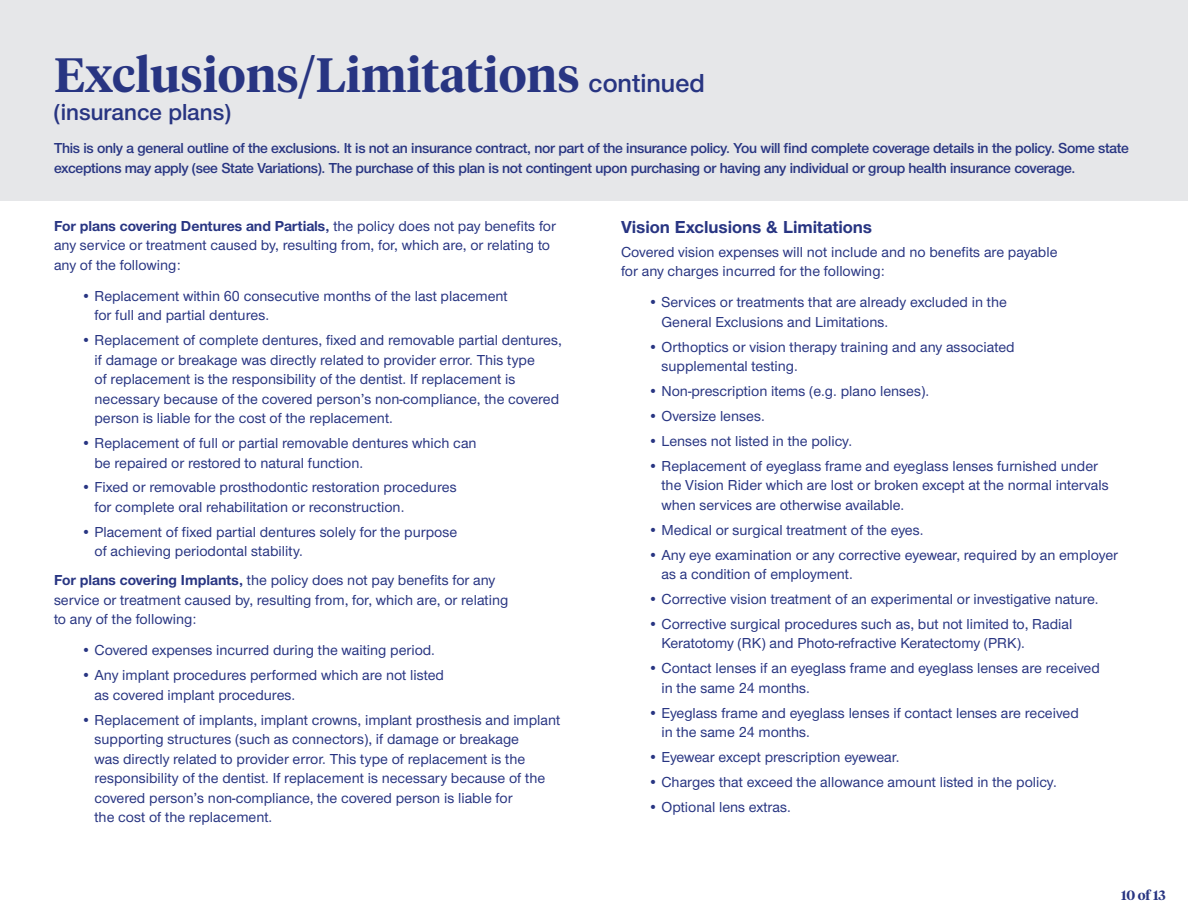
<style>
.page{position:relative;width:1188px;height:918px;background:#fff}
.page>*{position:absolute;margin:0;border:0;box-sizing:border-box;transform-origin:0 0}
.t1{font:600 48px "UHC Serif Headline";color:#283582}
.t2{font:600 24px "UHC Sans";color:#283582}
.t3{font:700 18px "UHC Sans";letter-spacing:-.005em;color:#283582}
.t4{font:500 15px/19.5px "UHC Sans";color:#283582}
.t5{font:600 15px/19.5px "UHC Sans";letter-spacing:-.02em;color:#283582}
.t6{font:600 13.5px "UHC Serif Headline";color:#283582}
.s1{font-family:"UHC Sans";font-size:27px}
.s2{font-weight:700}
</style>
<div class="page">
<div style="left:0;top:0;width:1188px;height:201px;background:#e6e7e9"></div>
<h1 class="t1" style="left:54px;top:42px;width:652px">Exclusions/Limitations <span class="s1">continued</span></h1>
<h2 class="t2" style="left:54px;top:97px;width:178px">(insurance plans)</h2>
<p class="t5" style="left:54px;top:138px;width:1076px">This is only a general outline of the exclusions. It is not an insurance contract, nor part of the insurance policy. You will find complete coverage details in the policy. Some state exceptions may apply (see State Variations). The purchase of this plan is not contingent upon purchasing or having any individual or group health insurance coverage.</p>
<p class="t4" style="left:54px;top:215px;width:503px"><span class="s2">For plans covering Dentures and Partials,</span> the policy does not pay benefits for any service or treatment caused by, resulting from, for, which are, or relating to any of the following:</p>
<p class="t4" style="left:94px;top:285px;width:415px;text-indent:-14px">• Replacement within 60 consecutive months of the last placement for full and partial dentures.</p>
<p class="t4" style="left:94px;top:330px;width:469px;text-indent:-14px">• Replacement of complete dentures, fixed and removable partial dentures, if damage or breakage was directly related to provider error. This type<br>of replacement is the responsibility of the dentist. If replacement is necessary because of the covered person’s non-compliance, the covered person is liable for the cost of the replacement.</p>
<p class="t4" style="left:94px;top:433px;width:384px;text-indent:-14px">• Replacement of full or partial removable dentures which can be repaired or restored to natural function.</p>
<p class="t4" style="left:94px;top:477px;width:364px;text-indent:-14px">• Fixed or removable prosthodontic restoration procedures for complete oral rehabilitation or reconstruction.</p>
<p class="t4" style="left:94px;top:521px;width:364px;text-indent:-14px">• Placement of fixed partial dentures solely for the purpose of achieving periodontal stability.</p>
<p class="t4" style="left:54px;top:570px;width:456px"><span class="s2">For plans covering Implants,</span> the policy does not pay benefits for any service or treatment caused by, resulting from, for, which are, or relating to any of the following:</p>
<p class="t4" style="left:81px;top:640px;width:355px">• Covered expenses incurred during the waiting period.</p>
<p class="t4" style="left:94px;top:665px;width:351px;text-indent:-14px">• Any implant procedures performed which are not listed as covered implant procedures.</p>
<p class="t4" style="left:94px;top:709px;width:467px;text-indent:-14px">• Replacement of implants, implant crowns, implant prosthesis and implant supporting structures (such as connectors), if damage or breakage<br>was directly related to provider error. This type of replacement is the responsibility of the dentist. If replacement is necessary because of the covered person’s non-compliance, the covered person is liable for<br>the cost of the replacement.</p>
<p class="t3" style="left:621px;top:214px;width:253px">Vision Exclusions &amp; Limitations</p>
<p class="t4" style="left:621px;top:241px;width:438px">Covered vision expenses will not include and no benefits are payable for any charges incurred for the following:</p>
<p class="t4" style="left:662px;top:292px;width:347px;text-indent:-14px">• Services or treatments that are already excluded in the<br>General Exclusions and Limitations.</p>
<p class="t4" style="left:662px;top:336px;width:355px;text-indent:-14px">• Orthoptics or vision therapy training and any associated supplemental testing.</p>
<p class="t4" style="left:648px;top:381px;width:283px">• Non-prescription items (e.g. plano lenses).</p>
<p class="t4" style="left:648px;top:406px;width:118px">• Oversize lenses.</p>
<p class="t4" style="left:648px;top:431px;width:206px">• Lenses not listed in the policy.</p>
<p class="t4" style="left:662px;top:455px;width:449px;text-indent:-14px">• Replacement of eyeglass frame and eyeglass lenses furnished under the Vision Rider which are lost or broken except at the normal intervals when services are otherwise available.</p>
<p class="t4" style="left:648px;top:519px;width:277px">• Medical or surgical treatment of the eyes.</p>
<p class="t4" style="left:662px;top:544px;width:458px;text-indent:-14px">• Any eye examination or any corrective eyewear, required by an employer as a condition of employment.</p>
<p class="t4" style="left:648px;top:589px;width:452px">• Corrective vision treatment of an experimental or investigative nature.</p>
<p class="t4" style="left:662px;top:614px;width:412px;text-indent:-14px">• Corrective surgical procedures such as, but not limited to, Radial<br>Keratotomy (RK) and Photo-refractive Keratectomy (PRK).</p>
<p class="t4" style="left:662px;top:658px;width:440px;text-indent:-14px">• Contact lenses if an eyeglass frame and eyeglass lenses are received in the same 24 months.</p>
<p class="t4" style="left:662px;top:702px;width:419px;text-indent:-14px">• Eyeglass frame and eyeglass lenses if contact lenses are received in the same 24 months.</p>
<p class="t4" style="left:648px;top:747px;width:253px">• Eyewear except prescription eyewear.</p>
<p class="t4" style="left:648px;top:772px;width:410px">• Charges that exceed the allowance amount listed in the policy.</p>
<p class="t4" style="left:648px;top:797px;width:144px">• Optional lens extras.</p>
<p class="t6" style="left:1121px;top:886px;width:46px">10 of 13</p>
</div>
